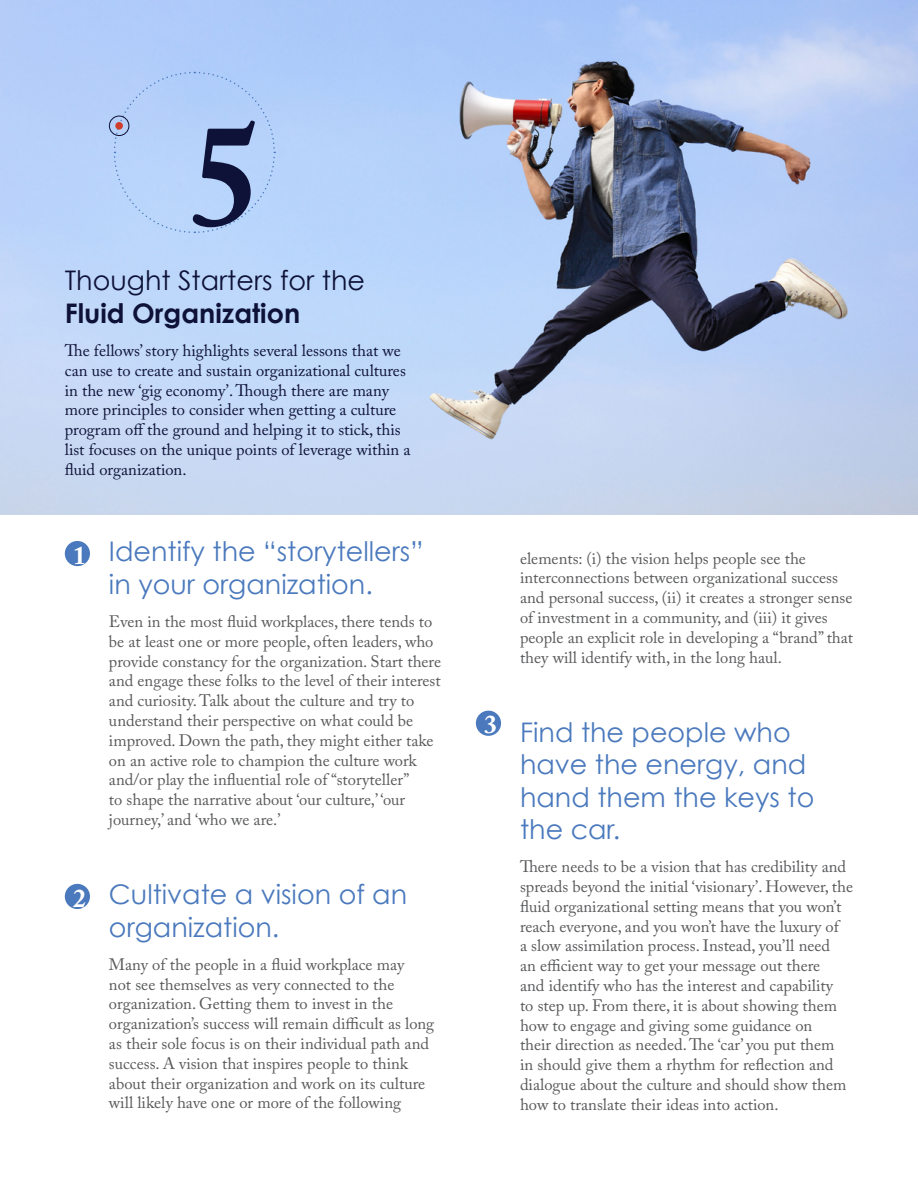
<style>
.page{position:relative;width:918px;height:1188px;background:#fff}
.page>*{position:absolute;margin:0;border:0;box-sizing:border-box;transform-origin:0 0}
.t1{font:700 144.45px "Adobe Caslon Pro";color:#0e1238}
.t2{font:27px/32.4px "Century Gothic";color:#4a79bd}
.t3{font:27px/32.4px "Century Gothic";color:#0e1238}
.t4{font:700 25.5px "Adobe Caslon Pro";color:#fff}
.t5{font:16.5px/19.8px "Adobe Caslon Pro";color:#58595b}
.t6{font:16.5px/19.8px "Adobe Caslon Pro";color:#0e1238}
.s1{font-weight:700}
</style>
<div class="page">
<img style="left:0;top:0;width:918px;height:514px">
<div style="left:476px;top:711px;width:25px;height:25px;background:#4a79bd;border-radius:50%"></div>
<div style="left:113px;top:71px;width:163px;height:163px;background:#b7d3fb"></div>
<div style="left:65px;top:541px;width:25px;height:25px;background:#4a79bd;border-radius:50%"></div>
<div style="left:65px;top:884px;width:25px;height:25px;background:#4a79bd;border-radius:50%"></div>
<div style="left:115px;top:122px;width:8px;height:8px;background:#ce3e2b;border-radius:50%"></div>
<div style="left:109px;top:116px;width:20px;height:20px;border:1px solid #0e1238;border-radius:50%"></div>
<p class="t1" style="left:190px;top:91px;width:74px">5</p>
<p class="t3" style="left:65px;top:264px;width:302px">Thought Starters for the<br><span class="s1">Fluid Organization</span></p>
<p class="t6" style="left:65px;top:340px;width:347px">The fellows’ story highlights several lessons that we can use to create and sustain organizational cultures in the new ‘gig economy’. Though there are many more principles to consider when getting a culture program off the ground and helping it to stick, this list focuses on the unique points of leverage within a fluid organization.</p>
<p class="t4" style="left:73px;top:540px;width:14px">1</p>
<p class="t4" style="left:73px;top:883px;width:14px">2</p>
<p class="t2" style="left:109px;top:535px;width:316px">Identify the “storytellers” in your organization.</p>
<p class="t5" style="left:109px;top:611px;width:334px">Even in the most fluid workplaces, there tends to be at least one or more people, often leaders, who provide constancy for the organization. Start there and engage these folks to the level of their interest and curiosity. Talk about the culture and try to understand their perspective on what could be improved. Down the path, they might either take on an active role to champion the culture work and/or play the influential role of “storyteller”<br>to shape the narrative about ‘our culture,’ ‘our journey,’ and ‘who we are.’</p>
<p class="t2" style="left:109px;top:878px;width:300px">Cultivate a vision of an organization.</p>
<p class="t5" style="left:109px;top:954px;width:327px">Many of the people in a fluid workplace may<br>not see themselves as very connected to the organization. Getting them to invest in the organization’s success will remain difficult as long as their sole focus is on their individual path and success. A vision that inspires people to think about their organization and work on its culture will likely have one or more of the following</p>
<p class="t4" style="left:484px;top:710px;width:14px">3</p>
<p class="t5" style="left:520px;top:548px;width:335px">elements: (i) the vision helps people see the interconnections between organizational success and personal success, (ii) it creates a stronger sense of investment in a community, and (iii) it gives people an explicit role in developing a “brand” that they will identify with, in the long haul.</p>
<p class="t2" style="left:520px;top:715px;width:296px">Find the people who have the energy, and hand them the keys to the car.</p>
<p class="t5" style="left:520px;top:857px;width:335px">There needs to be a vision that has credibility and spreads beyond the initial ‘visionary’. However, the fluid organizational setting means that you won’t reach everyone, and you won’t have the luxury of<br>a slow assimilation process. Instead, you’ll need<br>an efficient way to get your message out there<br>and identify who has the interest and capability<br>to step up. From there, it is about showing them how to engage and giving some guidance on<br>their direction as needed. The ‘car’ you put them<br>in should give them a rhythm for reflection and dialogue about the culture and should show them how to translate their ideas into action.</p>
</div>
